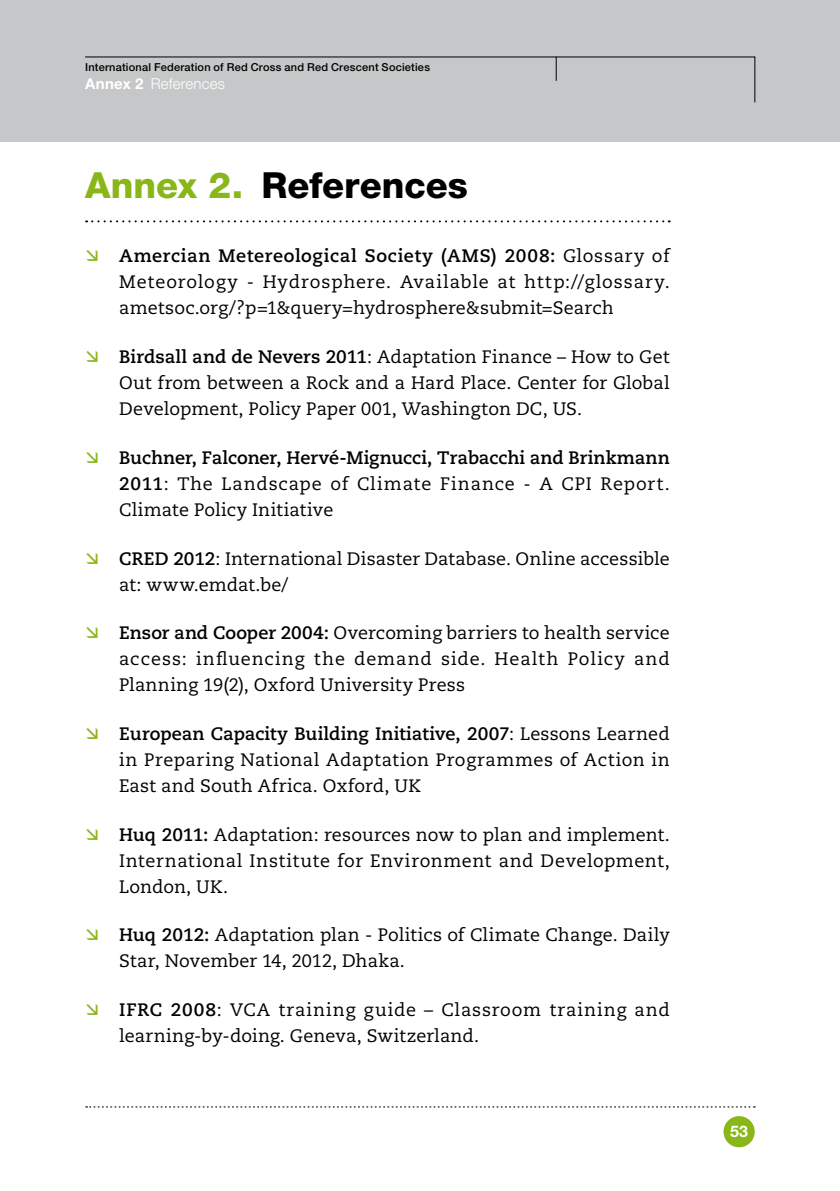
<style>
.page{position:relative;width:840px;height:1191px;background:#fff}
.page>*{position:absolute;margin:0;border:0;box-sizing:border-box;transform-origin:0 0}
.Chapter_title{font:800 36px "Helvetica Neue";color:#000}
.t1{font:18px/26px "Caecilia LT Std";letter-spacing:.015em;color:#000;text-align:justify}
.t2{font:700 16px "Helvetica Neue";color:#fff}
.t3{font:300 15px "Helvetica Neue";letter-spacing:.01em;color:#fff}
.t4{font:500 11px "Helvetica Neue";letter-spacing:.02em;color:#000}
.s1{font-weight:700}
.s2{color:#89b618}
</style>
<div class="page">
<div style="left:0;top:0;width:839px;height:141px;background:#c6c7c8"></div>
<svg style="left:85px;top:56px;width:670px;height:47px"></svg>
<svg style="left:86px;top:1106px;width:668px;height:2px"></svg>
<div style="left:723px;top:1116px;width:31px;height:31px;background:#89b618;border-radius:50%"></div>
<svg style="left:86px;top:220px;width:583px;height:2px"></svg>
<p class="t4" style="left:85px;top:60px;width:346px">International Federation of Red Cross and Red Crescent Societies</p>
<p class="t3" style="left:85px;top:74px;width:141px"><span class="s1">Annex 2</span> References</p>
<p class="Chapter_title" style="left:85px;top:163px;width:384px"><span class="s2">Annex 2.</span> References</p>
<p class="t1" style="left:119px;top:243px;width:551px"><span class="s1">Amercian Metereological Society (AMS) 2008:</span> Glossary of Meteorology - Hydrosphere. Available at http://glossary. ametsoc.org/?p=1&amp;query=hydrosphere&amp;submit=Search</p>
<p class="t1" style="left:119px;top:344px;width:551px"><span class="s1">Birdsall and de Nevers 2011</span>: Adaptation Finance – How to Get Out from between a Rock and a Hard Place. Center for Global Development, Policy Paper 001, Washington DC, US.</p>
<p class="t1" style="left:119px;top:445px;width:551px"><span class="s1">Buchner, Falconer, Hervé-Mignucci, Trabacchi and Brinkmann 2011</span>: The Landscape of Climate Finance - A CPI Report.<br>Climate Policy Initiative</p>
<p class="t1" style="left:119px;top:545px;width:551px"><span class="s1">CRED 2012</span>: International Disaster Database. Online accessible at: www.emdat.be/</p>
<p class="t1" style="left:119px;top:620px;width:551px"><span class="s1">Ensor and Cooper 2004:</span> Overcoming barriers to health service access: influencing the demand side. Health Policy and Planning 19(2), Oxford University Press</p>
<p class="t1" style="left:119px;top:721px;width:551px"><span class="s1">European Capacity Building Initiative, 2007</span>: Lessons Learned in Preparing National Adaptation Programmes of Action in East and South Africa. Oxford, UK</p>
<p class="t1" style="left:119px;top:822px;width:551px"><span class="s1">Huq 2011:</span> Adaptation: resources now to plan and implement.<br>International Institute for Environment and Development, London, UK.</p>
<p class="t1" style="left:119px;top:922px;width:551px"><span class="s1">Huq 2012:</span> Adaptation plan - Politics of Climate Change. Daily<br>Star, November 14, 2012, Dhaka.</p>
<p class="t1" style="left:119px;top:997px;width:551px"><span class="s1">IFRC 2008</span>: VCA training guide – Classroom training and learning-by-doing. Geneva, Switzerland.</p>
<p class="t2" style="left:729px;top:1121px;width:19px">53</p>
</div>
